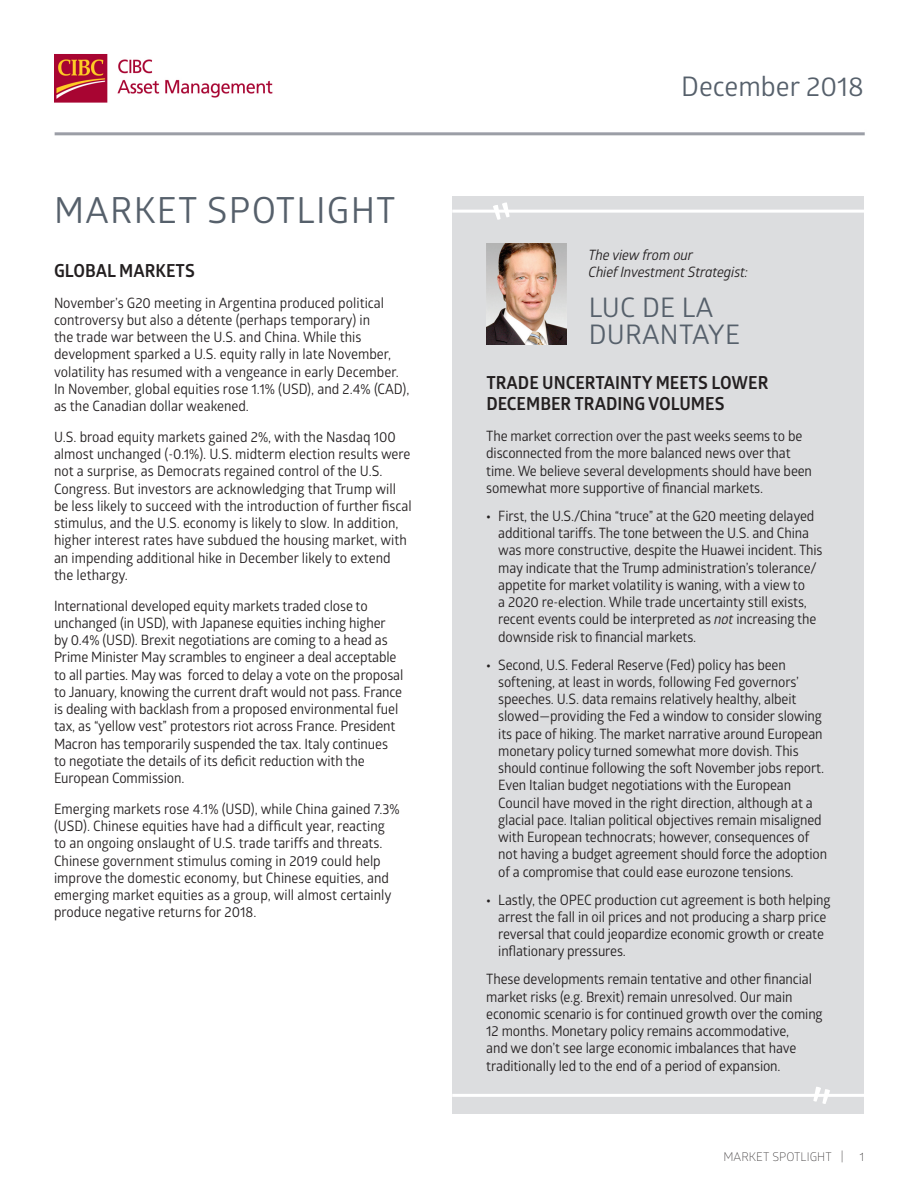
<style>
.page{position:relative;width:918px;height:1188px;background:#fff}
.page>*{position:absolute;margin:0;border:0;box-sizing:border-box;transform-origin:0 0}
.Header_H1{font:36px "Glober";letter-spacing:.035em;color:#56606b}
.SubHeader_H3{font:27px/27px "Glober";color:#56606b}
.Subheader_H4{font:700 18px/21px "Glober";color:#231f20;scale:.95 1}
.Body_P{font:14.25px/17.2px "Glober";letter-spacing:-.01em;color:#231f20;scale:.95 1}
.SubHeader_H3-2{font:italic 14.25px/17.2px "Glober";letter-spacing:-.01em;color:#231f20;scale:.95 1}
.t1{font:300 12px "Glober";letter-spacing:.01em;color:#231f20}
.s1{font-weight:700}
.s2{font-style:italic}
</style>
<div class="page">
<img style="left:54px;top:54px;width:811px;height:82px">
<div style="left:452px;top:196px;width:412px;height:918px;background:#dcdddf"></div>
<hr style="left:452px;top:1094px;width:412px;height:3px;background:#fff">
<svg style="left:813px;top:1087px;width:17px;height:17px"></svg>
<hr style="left:452px;top:210px;width:412px;height:3px;background:#fff">
<svg style="left:493px;top:203px;width:17px;height:17px"></svg>
<img style="left:486px;top:243px;width:81px;height:101px">
<p class="Header_H1" style="left:54px;top:185px;width:343px">MARKET SPOTLIGHT</p>
<p class="Subheader_H4" style="left:54px;top:260px;width:150px">GLOBAL MARKETS</p>
<p class="Body_P" style="left:54px;top:293px;width:376px">November’s G20 meeting in Argentina produced political controversy but also a détente (perhaps temporary) in<br>the trade war between the U.S. and China. While this development sparked a U.S. equity rally in late November, volatility has resumed with a vengeance in early December.<br>In November, global equities rose 1.1% (USD), and 2.4% (CAD), as the Canadian dollar weakened.</p>
<p class="Body_P" style="left:54px;top:428px;width:378px">U.S. broad equity markets gained 2%, with the Nasdaq 100 almost unchanged (-0.1%). U.S. midterm election results were not a surprise, as Democrats regained control of the U.S.<br>Congress. But investors are acknowledging that Trump will be less likely to succeed with the introduction of further fiscal stimulus, and the U.S. economy is likely to slow. In addition, higher interest rates have subdued the housing market, with an impending additional hike in December likely to extend the lethargy.</p>
<p class="Body_P" style="left:54px;top:596px;width:369px">International developed equity markets traded close to unchanged (in USD), with Japanese equities inching higher by 0.4% (USD). Brexit negotiations are coming to a head as Prime Minister May scrambles to engineer a deal acceptable to all parties. May was forced to delay a vote on the proposal to January, knowing the current draft would not pass. France is dealing with backlash from a proposed environmental fuel tax, as “yellow vest” protestors riot across France. President Macron has temporarily suspended the tax. Italy continues to negotiate the details of its deficit reduction with the European Commission.</p>
<p class="Body_P" style="left:54px;top:800px;width:365px">Emerging markets rose 4.1% (USD), while China gained 7.3% (USD). Chinese equities have had a difficult year, reacting to an ongoing onslaught of U.S. trade tariffs and threats.<br>Chinese government stimulus coming in 2019 could help improve the domestic economy, but Chinese equities, and emerging market equities as a group, will almost certainly produce negative returns for 2018.</p>
<p class="SubHeader_H3" style="left:681px;top:71px;width:184px">December 2018</p>
<p class="SubHeader_H3-2" style="left:589px;top:245px;width:169px">The view from our<br>Chief Investment Strategist:</p>
<p class="SubHeader_H3" style="left:589px;top:293px;width:153px">LUC DE LA<br>DURANTAYE</p>
<p class="Subheader_H4" style="left:486px;top:372px;width:299px">TRADE UNCERTAINTY MEETS LOWER<br>DECEMBER TRADING VOLUMES</p>
<p class="Body_P" style="left:486px;top:427px;width:344px">The market correction over the past weeks seems to be disconnected from the more balanced news over that time. We believe several developments should have been somewhat more supportive of financial markets.</p>
<p class="Body_P" style="left:498px;top:507px;width:343px;text-indent:-12px"><span class="s1">•</span> First, the U.S./China “truce” at the G20 meeting delayed additional tariffs. The tone between the U.S. and China was more constructive, despite the Huawei incident. This may indicate that the Trump administration’s tolerance/ appetite for market volatility is waning, with a view to<br>a 2020 re-election. While trade uncertainty still exists, recent events could be interpreted as <span class="s2">not</span> increasing the downside risk to financial markets.</p>
<p class="Body_P" style="left:498px;top:655px;width:348px;text-indent:-12px"><span class="s1">•</span> Second, U.S. Federal Reserve (Fed) policy has been softening, at least in words, following Fed governors’ speeches. U.S. data remains relatively healthy, albeit slowed—providing the Fed a window to consider slowing its pace of hiking. The market narrative around European monetary policy turned somewhat more dovish. This should continue following the soft November jobs report.<br>Even Italian budget negotiations with the European Council have moved in the right direction, although at a glacial pace. Italian political objectives remain misaligned with European technocrats; however, consequences of not having a budget agreement should force the adoption of a compromise that could ease eurozone tensions.</p>
<p class="Body_P" style="left:498px;top:890px;width:351px;text-indent:-12px"><span class="s1">•</span> Lastly, the OPEC production cut agreement is both helping arrest the fall in oil prices and not producing a sharp price reversal that could jeopardize economic growth or create inflationary pressures.</p>
<p class="Body_P" style="left:486px;top:970px;width:356px">These developments remain tentative and other financial market risks (e.g. Brexit) remain unresolved. Our main economic scenario is for continued growth over the coming 12 months. Monetary policy remains accommodative,<br>and we don’t see large economic imbalances that have traditionally led to the end of a period of expansion.</p>
<p class="t1" style="left:723px;top:1148px;width:122px">MARKET SPOTLIGHT |</p>
<p class="t1" style="left:859px;top:1148px;width:6px">1</p>
</div>
